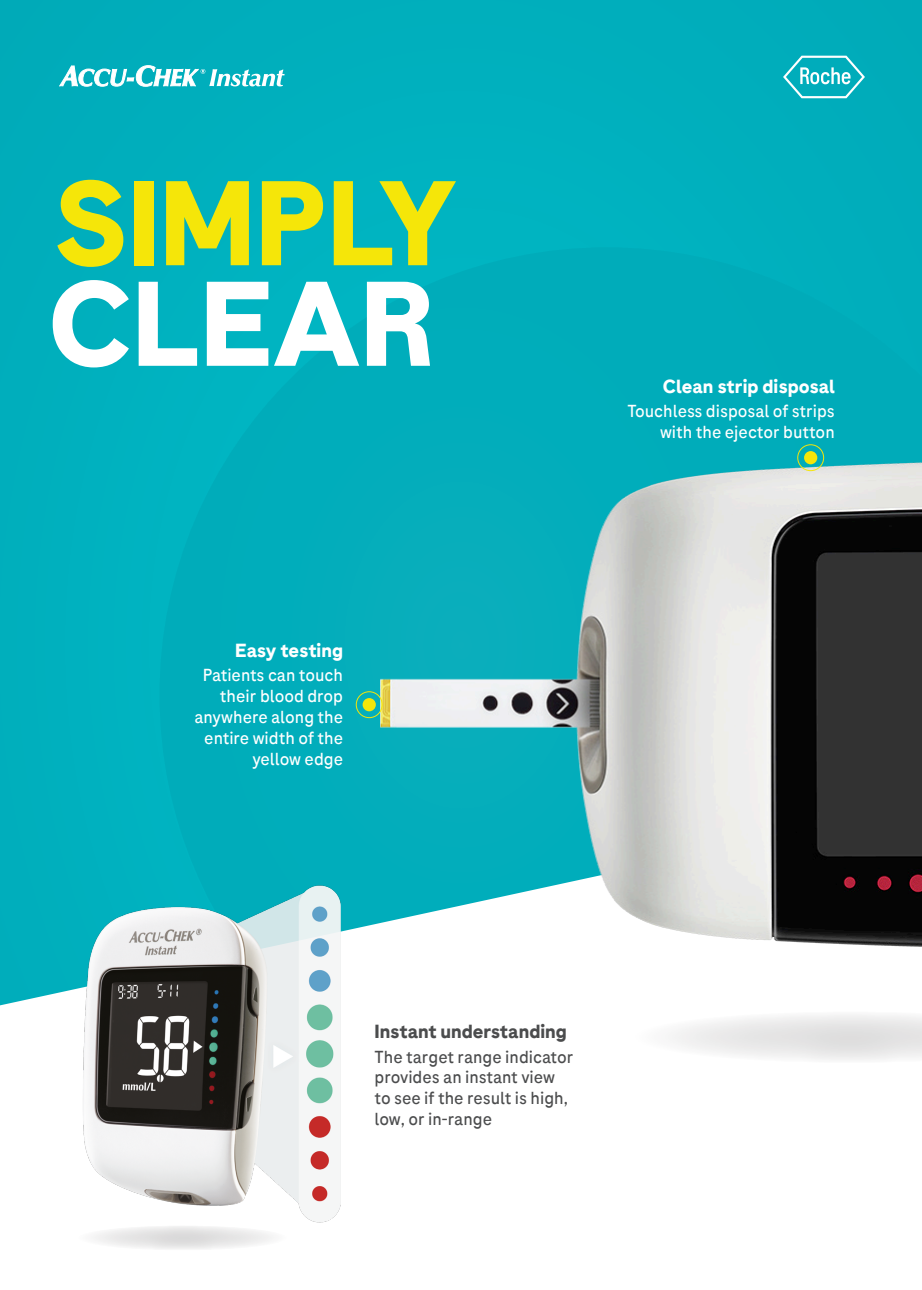
<style>
.page{position:relative;width:922px;height:1290px;background:#fff}
.page>*{position:absolute;margin:0;border:0;box-sizing:border-box;transform-origin:0 0}
.Title_1{font:700 120px/100.5px "Roche Sans";letter-spacing:-.01em;color:#f5e609}
.Heading_3{font:700 18.9px "Roche Sans";color:#fff}
.Heading_3-2{font:700 18.9px "Roche Sans";color:#4b4c4d}
.Body{font:17.4px/20.9px "Roche Sans";color:#fff;text-align:right}
.Body-2{font:17.4px/20.9px "Roche Sans";color:#4b4c4d}
.s1{color:#fff}
</style>
<div class="page">
<div style="left:0;top:0;width:922px;height:1288px;background:#00aebc"></div>
<svg style="left:783px;top:56px;width:82px;height:42px"></svg>
<svg style="left:59px;top:65px;width:226px;height:21px"></svg>
<div style="left:0;top:949px;width:922px;height:339px;background:#fff"></div>
<svg style="left:632px;top:1011px;width:290px;height:51px;background:#f0efef"></svg>
<img style="left:374px;top:459px;width:548px;height:490px">
<div style="left:804px;top:451px;width:13px;height:13px;background:#f5e609;border-radius:50%"></div>
<div style="left:797px;top:444px;width:27px;height:27px;border:1px solid #f5e609;border-radius:50%"></div>
<div style="left:363px;top:698px;width:13px;height:13px;background:#f5e609;border-radius:50%"></div>
<div style="left:356px;top:691px;width:27px;height:27px;border:1px solid #f5e609;border-radius:50%"></div>
<svg style="left:77px;top:1225px;width:211px;height:25px;background:#ecebec"></svg>
<img style="left:0;top:859px;width:406px;height:366px">
<p class="Title_1" style="left:48px;top:173px;width:411px">SIMPLY<br><span class="s1">CLEAR</span></p>
<p class="Heading_3" style="left:235px;top:638px;width:110px">Easy testing</p>
<p class="Body" style="left:194px;top:664px;width:150px">Patients can touch their blood drop anywhere along the entire width of the yellow edge</p>
<p class="Heading_3" style="left:663px;top:374px;width:173px">Clean strip disposal</p>
<p class="Body" style="left:627px;top:400px;width:209px">Touchless disposal of strips with the ejector button</p>
<p class="Heading_3-2" style="left:374px;top:1019px;width:194px">Instant understanding</p>
<p class="Body-2" style="left:374px;top:1045px;width:200px">The target range indicator provides an instant view to see if the result is high, low, or in-range</p>
</div>
